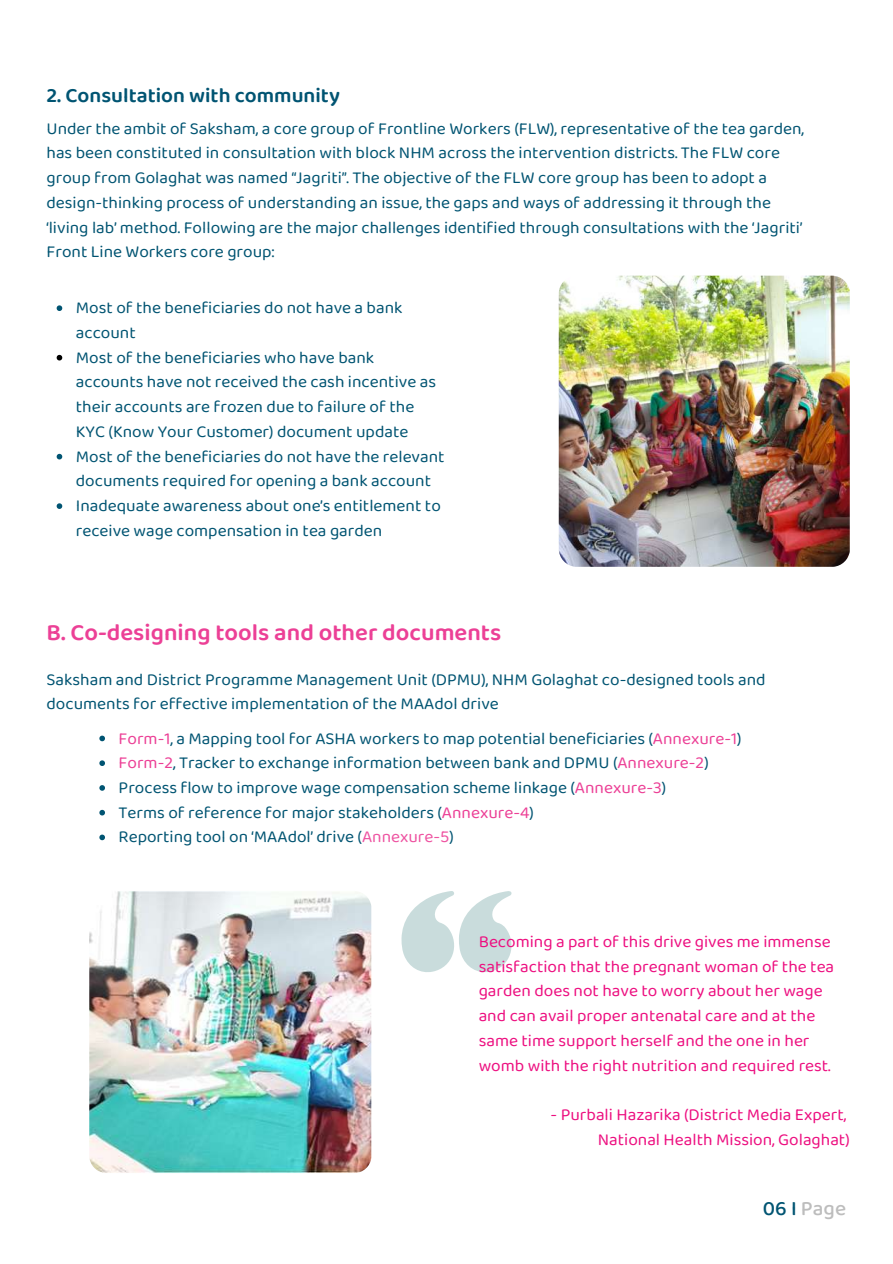
<style>
.page{position:relative;width:893px;height:1264px;background:#fff}
.page>*{position:absolute;margin:0;border:0;box-sizing:border-box;transform-origin:0 0}
.t1{font:600 24px "Baloo 2";color:#ec4096}
.t2{font:600 21px "Baloo 2";color:#005472}
.t3{font:500 21px "Baloo 2";color:#bdbdbd}
.t4{font:17.25px/24.8px "Baloo 2";color:#005472}
.t5{font:17.25px/24.8px "Baloo 2";color:#ed0f80}
.s1{color:#ec4096}
.s2{color:#ee53a1}
.s3{color:#005472}
</style>
<div class="page">
<img style="left:558px;top:276px;width:291px;height:291px">
<img style="left:89px;top:891px;width:282px;height:282px">
<svg style="left:401px;top:891px;width:111px;height:81px"></svg>
<svg style="left:57px;top:305px;width:5px;height:6px"></svg>
<svg style="left:57px;top:355px;width:5px;height:5px"></svg>
<svg style="left:57px;top:454px;width:5px;height:5px"></svg>
<svg style="left:57px;top:503px;width:5px;height:6px"></svg>
<svg style="left:99px;top:735px;width:6px;height:6px"></svg>
<svg style="left:99px;top:760px;width:6px;height:6px"></svg>
<svg style="left:99px;top:785px;width:6px;height:5px"></svg>
<svg style="left:99px;top:809px;width:6px;height:6px"></svg>
<svg style="left:99px;top:834px;width:6px;height:6px"></svg>
<p class="t2" style="left:46px;top:82px;width:295px">2. Consultation with community</p>
<p class="t4" style="left:46px;top:115px;width:759px">Under the ambit of Saksham, a core group of Frontline Workers (FLW), representative of the tea garden, has been constituted in consultation with block NHM across the intervention districts. The FLW core group from Golaghat was named “Jagriti”. The objective of the FLW core group has been to adopt a design-thinking process of understanding an issue, the gaps and ways of addressing it through the ‘living lab’ method. Following are the major challenges identified through consultations with the ‘Jagriti’ Front Line Workers core group:</p>
<p class="t4" style="left:76px;top:295px;width:370px">Most of the beneficiaries do not have a bank account<br>Most of the beneficiaries who have bank accounts have not received the cash incentive as their accounts are frozen due to failure of the KYC (Know Your Customer) document update Most of the beneficiaries do not have the relevant documents required for opening a bank account Inadequate awareness about one’s entitlement to receive wage compensation in tea garden</p>
<h1 class="t1" style="left:46px;top:617px;width:456px">B. Co-designing tools and other documents</h1>
<p class="t4" style="left:46px;top:666px;width:720px">Saksham and District Programme Management Unit (DPMU), NHM Golaghat co-designed tools and documents for effective implementation of the MAAdol drive</p>
<p class="t4" style="left:119px;top:725px;width:624px"><span class="s1">Form-1</span>, a Mapping tool for ASHA workers to map potential beneficiaries (<span class="s1">Annexure-1</span>)<br><span class="s1">Form-2</span>, Tracker to exchange information between bank and DPMU (<span class="s1">Annexure-2</span>)<br>Process flow to improve wage compensation scheme linkage (<span class="s1">Annexure-3</span>)<br>Terms of reference for major stakeholders (<span class="s1">Annexure-4</span>)<br>Reporting tool on ‘MAAdol’ drive (<span class="s2">Annexure-5</span>)</p>
<p class="t5" style="left:478px;top:928px;width:357px">Becoming a part of this drive gives me immense satisfaction that the pregnant woman of the tea garden does not have to worry about her wage and can avail proper antenatal care and at the same time support herself and the one in her womb with the right nutrition and required rest.</p>
<p class="t5" style="left:550px;top:1101px;width:301px;text-align:right">- Purbali Hazarika (District Media Expert,<br>National Health Mission, Golaghat)</p>
<p class="t3" style="left:762px;top:1195px;width:85px"><span class="s3">06 I</span> Page</p>
</div>
